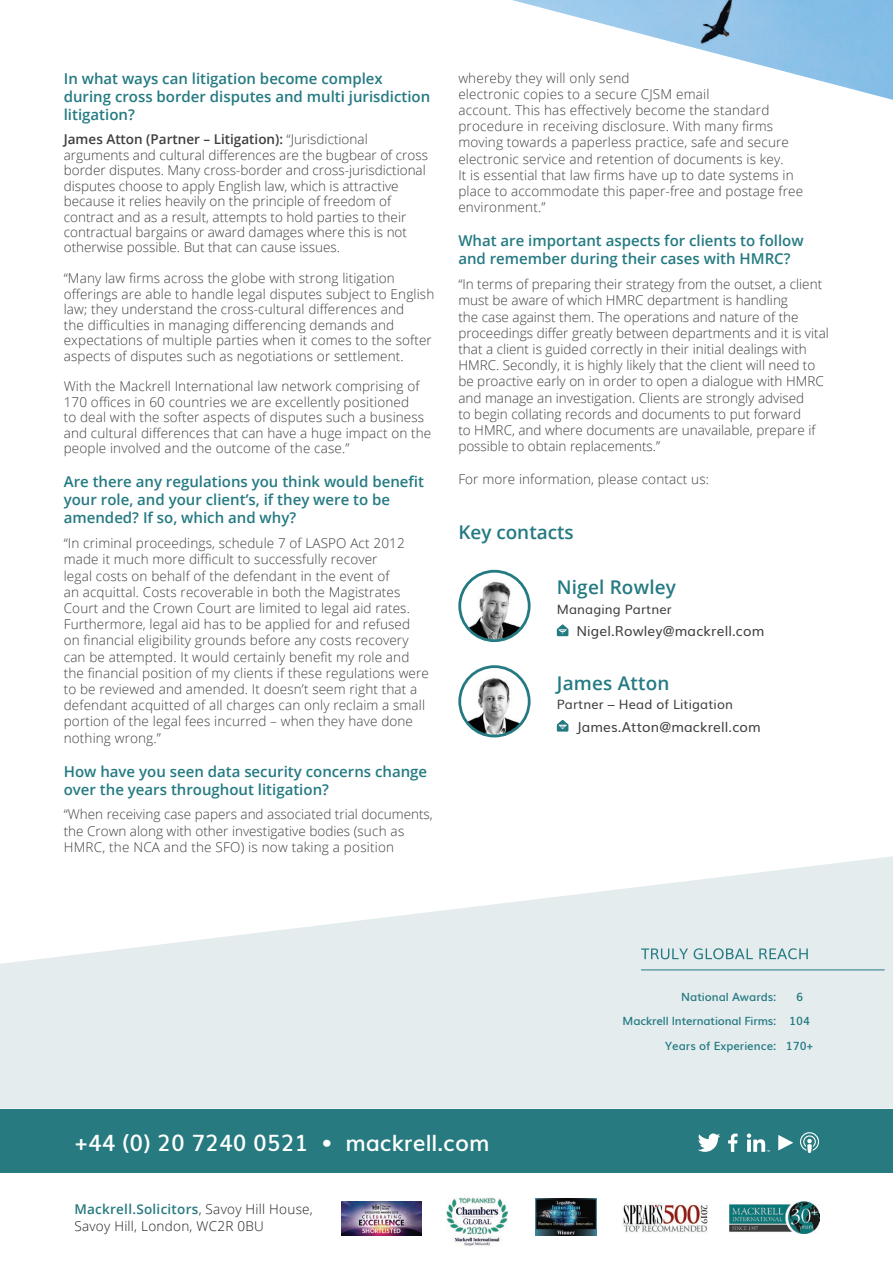
<style>
.page{position:relative;width:893px;height:1263px;background:#fff}
.page>*{position:absolute;margin:0;border:0;box-sizing:border-box;transform-origin:0 0}
.t1{font:600 22.5px "Muli";color:#fff}
.t2{font:600 18.9px "Open Sans";letter-spacing:.01em;color:#247a82}
.t3{font:600 15px/18px "Open Sans";color:#247a82}
.t4{font:13.8px "Muli";letter-spacing:.01em;color:#3e3e3f}
.t5{font:300 13.5px/16.2px "Open Sans";letter-spacing:.01em;color:#3e3e3f}
.t6{font:300 13.5px/16.2px "Open Sans";letter-spacing:.02em;color:#231f20}
.t7{font:12.9px "Muli";letter-spacing:.01em;color:#3e3e3f}
.t8{font:600 11.4px "Muli";color:#247a82}
.s1{font-weight:600}
.s2{font-weight:600;color:#277a7f}
</style>
<div class="page">
<img style="left:512px;top:0;width:381px;height:100px">
<hr style="left:0;top:1105px;width:893px;height:4px;background:#f1f5f6">
<svg style="left:0;top:856px;width:893px;height:252px;fill:#e4ecee"></svg>
<svg style="left:641px;top:948px;width:167px;height:11px;background:#afcdd0"></svg>
<hr style="left:641px;top:970px;width:244px;height:1px;background:#247a82">
<img style="left:623px;top:1204px;width:85px;height:28px">
<div style="left:0;top:1109px;width:893px;height:64px;background:#277a7f"></div>
<img style="left:729px;top:1201px;width:90px;height:32px">
<img style="left:446px;top:1197px;width:61px;height:49px">
<svg style="left:747px;top:1133px;width:23px;height:19px"></svg>
<svg style="left:698px;top:1133px;width:22px;height:19px"></svg>
<svg style="left:728px;top:1133px;width:10px;height:19px"></svg>
<svg style="left:778px;top:1135px;width:15px;height:15px"></svg>
<svg style="left:800px;top:1132px;width:19px;height:21px"></svg>
<img style="left:536px;top:1199px;width:60px;height:36px">
<img style="left:341px;top:1201px;width:80px;height:34px">
<svg style="left:460px;top:571px;width:69px;height:70px"></svg>
<img style="left:463px;top:580px;width:65px;height:61px">
<div style="left:458px;top:570px;width:73px;height:72px;border:3px solid #247a82;border-radius:50%"></div>
<svg style="left:557px;top:624px;width:11px;height:12px"></svg>
<svg style="left:460px;top:667px;width:69px;height:69px"></svg>
<img style="left:467px;top:670px;width:54px;height:66px">
<div style="left:458px;top:665px;width:73px;height:72px;border:3px solid #247a82;border-radius:50%"></div>
<svg style="left:557px;top:720px;width:11px;height:12px"></svg>
<p class="t3" style="left:64px;top:69px;width:368px">In what ways can litigation become complex during cross border disputes and multi jurisdiction litigation?</p>
<p class="t5" style="left:64px;top:131px;width:366px;line-height:15.5px"><span class="s1">James Atton (Partner – Litigation):</span> “Jurisdictional arguments and cultural differences are the bugbear of cross border disputes. Many cross-border and cross-jurisdictional disputes choose to apply English law, which is attractive because it relies heavily on the principle of freedom of contract and as a result, attempts to hold parties to their contractual bargains or award damages where this is not otherwise possible. But that can cause issues.</p>
<p class="t5" style="left:64px;top:270px;width:372px;line-height:15.5px">“Many law firms across the globe with strong litigation offerings are able to handle legal disputes subject to English law; they understand the cross-cultural differences and<br>the difficulties in managing differencing demands and expectations of multiple parties when it comes to the softer aspects of disputes such as negotiations or settlement.</p>
<p class="t5" style="left:64px;top:378px;width:369px;line-height:15.5px">With the Mackrell International law network comprising of 170 offices in 60 countries we are excellently positioned<br>to deal with the softer aspects of disputes such a business and cultural differences that can have a huge impact on the people involved and the outcome of the case.”</p>
<p class="t3" style="left:64px;top:473px;width:362px">Are there any regulations you think would benefit your role, and your client’s, if they were to be amended? If so, which and why?</p>
<p class="t5" style="left:64px;top:535px;width:367px">“In criminal proceedings, schedule 7 of LASPO Act 2012 made it much more difficult to successfully recover<br>legal costs on behalf of the defendant in the event of<br>an acquittal. Costs recoverable in both the Magistrates Court and the Crown Court are limited to legal aid rates.<br>Furthermore, legal aid has to be applied for and refused on financial eligibility grounds before any costs recovery can be attempted. It would certainly benefit my role and the financial position of my clients if these regulations were to be reviewed and amended. It doesn’t seem right that a defendant acquitted of all charges can only reclaim a small portion of the legal fees incurred – when they have done nothing wrong.”</p>
<p class="t3" style="left:64px;top:762px;width:365px">How have you seen data security concerns change over the years throughout litigation?</p>
<p class="t5" style="left:64px;top:806px;width:371px">“When receiving case papers and associated trial documents, the Crown along with other investigative bodies (such as<br>HMRC, the NCA and the SFO) is now taking a position</p>
<p class="t5" style="left:458px;top:69px;width:346px">whereby they will only send<br>electronic copies to a secure CJSM email<br>account. This has effectively become the standard procedure in receiving disclosure. With many firms moving towards a paperless practice, safe and secure electronic service and retention of documents is key.<br>It is essential that law firms have up to date systems in place to accommodate this paper-free and postage free environment.”</p>
<p class="t3" style="left:458px;top:232px;width:347px">What are important aspects for clients to follow and remember during their cases with HMRC?</p>
<p class="t5" style="left:458px;top:276px;width:372px">“In terms of preparing their strategy from the outset, a client must be aware of which HMRC department is handling<br>the case against them. The operations and nature of the proceedings differ greatly between departments and it is vital that a client is guided correctly in their initial dealings with HMRC. Secondly, it is highly likely that the client will need to be proactive early on in order to open a dialogue with HMRC and manage an investigation. Clients are strongly advised<br>to begin collating records and documents to put forward<br>to HMRC, and where documents are unavailable, prepare if possible to obtain replacements.”</p>
<p class="t5" style="left:458px;top:470px;width:252px">For more information, please contact us:</p>
<p class="t2" style="left:458px;top:519px;width:117px">Key contacts</p>
<p class="t2" style="left:557px;top:574px;width:121px">Nigel Rowley</p>
<p class="t7" style="left:557px;top:599px;width:117px">Managing Partner</p>
<p class="t4" style="left:576px;top:620px;width:190px">Nigel.Rowley@mackrell.com</p>
<p class="t2" style="left:557px;top:670px;width:114px">James Atton</p>
<p class="t7" style="left:557px;top:694px;width:178px">Partner – Head of Litigation</p>
<p class="t4" style="left:576px;top:715px;width:186px">James.Atton@mackrell.com</p>
<p class="t8" style="left:681px;top:988px;width:97px">National Awards:</p>
<p class="t8" style="left:623px;top:1012px;width:155px">Mackrell International Firms:</p>
<p class="t8" style="left:665px;top:1036px;width:113px">Years of Experience:</p>
<p class="t8" style="left:796px;top:988px;width:8px">6</p>
<p class="t8" style="left:789px;top:1012px;width:22px">104</p>
<p class="t8" style="left:786px;top:1036px;width:29px">170+</p>
<p class="t1" style="left:74px;top:1125px;width:417px">+44 (0) 20 7240 0521 • mackrell.com</p>
<p class="t6" style="left:74px;top:1201px;width:240px"><span class="s2">Mackrell.Solicitors</span>, Savoy Hill House,<br>Savoy Hill, London, WC2R 0BU</p>
</div>
